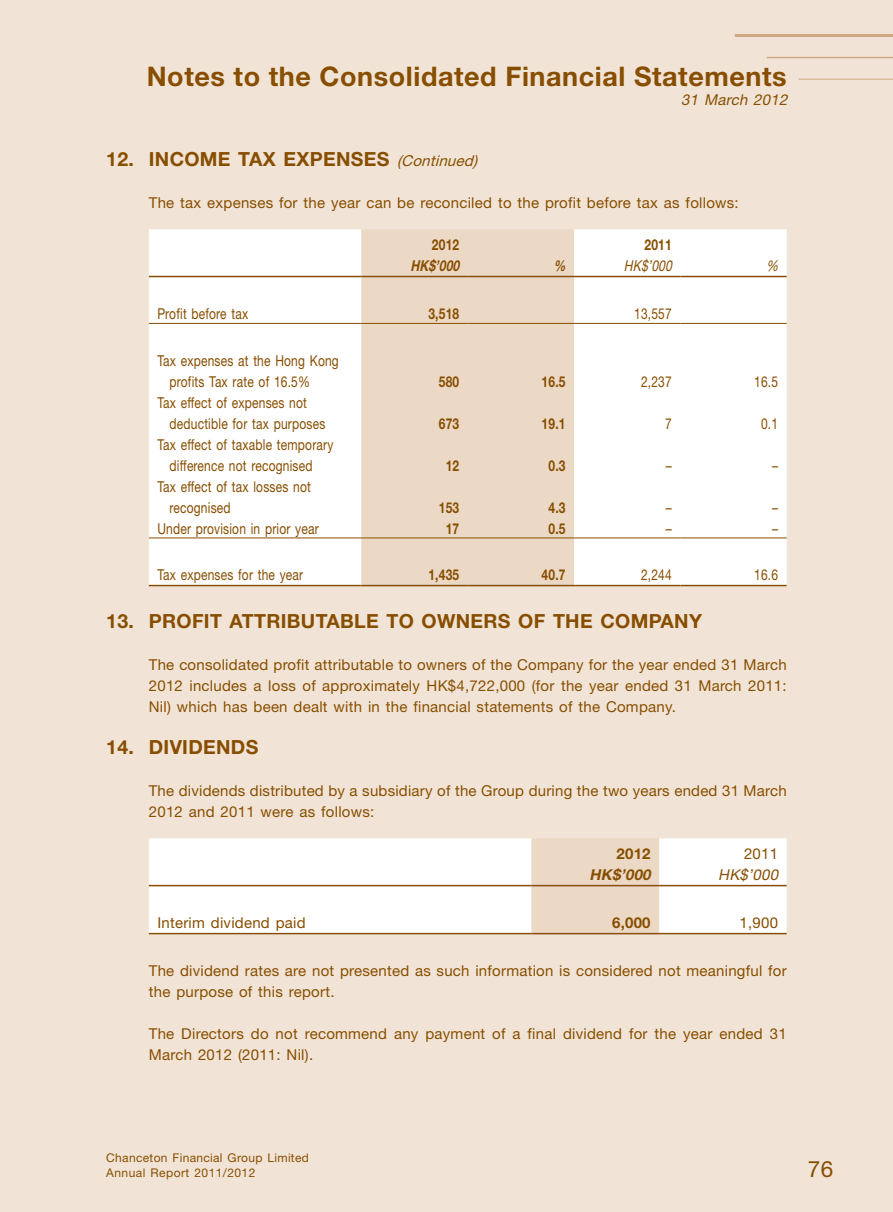
<style>
.page{position:relative;width:893px;height:1212px;background:#f1e4d6}
.page>*{position:absolute;margin:0;border:0;box-sizing:border-box;transform-origin:0 0}
.t1{font:700 27px "Helvetica Neue LT Std";letter-spacing:.02em;color:#884e00}
.t2{font:22.5px "Helvetica Neue LT Std";color:#884e00}
.t3{font:700 19.5px "Helvetica Neue LT Std";letter-spacing:.015em;color:#884e00}
.t4{font:15px/21px "Helvetica Neue LT Std";letter-spacing:.015em;color:#884e00}
.t5{font:15px/21px "Helvetica Neue LT Std";letter-spacing:.015em;color:#884e00;scale:.8 1}
.t6{font:700 15px "Helvetica Neue LT Std";letter-spacing:.015em;color:#884e00;scale:.8 1}
.t7{font:italic 15px "Helvetica Neue LT Std";color:#884e00}
.t8{font:700 15px "Helvetica Neue LT Std";letter-spacing:.015em;color:#884e00}
.t9{font:italic 700 15px "Helvetica Neue LT Std";color:#884e00;scale:.8 1}
.t10{font:italic 15px "Helvetica Neue LT Std";color:#884e00;scale:.8 1}
.t11{font:italic 700 15px "Helvetica Neue LT Std";color:#884e00}
.t12{font:12px/15px "Helvetica Neue LT Std";letter-spacing:.025em;color:#884e00}
.s1{font-weight:400;font-style:italic;font-size:15px}
</style>
<div class="page">
<hr style="left:735px;top:34px;width:158px;height:3px;background:#cea982">
<hr style="left:767px;top:57px;width:126px;height:1px;background:#cea982">
<hr style="left:799px;top:79px;width:94px;height:1px;background:#cea982">
<div style="left:149px;top:229px;width:638px;height:355px;background:#fff"></div>
<div style="left:361px;top:229px;width:213px;height:356px;background:#ebd9c6"></div>
<hr style="left:149px;top:276px;width:212px;height:1px;background:#884e00">
<hr style="left:361px;top:276px;width:107px;height:1px;background:#884e00">
<hr style="left:468px;top:276px;width:106px;height:1px;background:#884e00">
<hr style="left:574px;top:276px;width:106px;height:1px;background:#884e00">
<hr style="left:680px;top:276px;width:107px;height:1px;background:#884e00">
<hr style="left:149px;top:323px;width:212px;height:1px;background:#884e00">
<hr style="left:361px;top:323px;width:107px;height:1px;background:#884e00">
<hr style="left:468px;top:323px;width:106px;height:1px;background:#884e00">
<hr style="left:574px;top:323px;width:106px;height:1px;background:#884e00">
<hr style="left:680px;top:323px;width:107px;height:1px;background:#884e00">
<hr style="left:149px;top:537px;width:212px;height:1px;background:#884e00">
<hr style="left:361px;top:537px;width:107px;height:1px;background:#884e00">
<hr style="left:468px;top:537px;width:106px;height:1px;background:#884e00">
<hr style="left:574px;top:537px;width:106px;height:1px;background:#884e00">
<hr style="left:680px;top:537px;width:107px;height:1px;background:#884e00">
<hr style="left:149px;top:585px;width:212px;height:1px;background:#884e00">
<hr style="left:361px;top:585px;width:107px;height:1px;background:#884e00">
<hr style="left:468px;top:585px;width:106px;height:1px;background:#884e00">
<hr style="left:574px;top:585px;width:106px;height:1px;background:#884e00">
<hr style="left:680px;top:585px;width:107px;height:1px;background:#884e00">
<div style="left:149px;top:838px;width:638px;height:94px;background:#fff"></div>
<div style="left:531px;top:838px;width:128px;height:95px;background:#ebd9c6"></div>
<hr style="left:149px;top:885px;width:382px;height:1px;background:#884e00">
<hr style="left:531px;top:885px;width:128px;height:1px;background:#884e00">
<hr style="left:659px;top:885px;width:128px;height:1px;background:#884e00">
<hr style="left:149px;top:933px;width:382px;height:1px;background:#884e00">
<hr style="left:531px;top:933px;width:128px;height:1px;background:#884e00">
<hr style="left:659px;top:933px;width:128px;height:1px;background:#884e00">
<h1 class="t1" style="left:147px;top:67px;width:641px">Notes to the Consolidated Financial Statements</h1>
<p class="t7" style="left:681px;top:94px;width:110px">31 March 2012</p>
<h3 class="t3" style="left:106px;top:152px;width:372px">12. INCOME TAX EXPENSES <span class="s1">(Continued)</span></h3>
<p class="t4" style="left:149px;top:194px;width:591px">The tax expenses for the year can be reconciled to the profit before tax as follows:</p>
<p class="t6" style="left:432px;top:240px;width:36px">2012</p>
<p class="t6" style="left:645px;top:240px;width:36px">2011</p>
<p class="t9" style="left:410px;top:261px;width:66px">HK$ ’000</p>
<p class="t9" style="left:554px;top:261px;width:20px">%</p>
<p class="t10" style="left:624px;top:261px;width:65px">HK$ ’000</p>
<p class="t10" style="left:766px;top:261px;width:20px">%</p>
<p class="t5" style="left:157px;top:305px;width:115px">Profit before tax</p>
<p class="t6" style="left:428px;top:309px;width:40px">3,518</p>
<p class="t5" style="left:634px;top:305px;width:49px">13,557</p>
<p class="t5" style="left:170px;top:352px;width:213px;text-indent:-12px">Tax expenses at the Hong Kong profits Tax rate of 16.5%</p>
<p class="t6" style="left:439px;top:376px;width:27px">580</p>
<p class="t6" style="left:542px;top:376px;width:31px">16.5</p>
<p class="t5" style="left:641px;top:373px;width:40px">2,237</p>
<p class="t5" style="left:754px;top:373px;width:31px">16.5</p>
<p class="t5" style="left:170px;top:394px;width:196px;text-indent:-12px">Tax effect of expenses not deductible for tax purposes</p>
<p class="t5" style="left:157px;top:436px;width:222px;text-align:center">Tax effect of taxable temporary difference not recognised</p>
<p class="t5" style="left:170px;top:478px;width:178px;text-indent:-12px">Tax effect of tax losses not recognised</p>
<p class="t6" style="left:439px;top:418px;width:27px">673</p>
<p class="t6" style="left:542px;top:418px;width:31px">19.1</p>
<p class="t5" style="left:665px;top:415px;width:10px">7</p>
<p class="t5" style="left:761px;top:415px;width:23px">0.1</p>
<p class="t6" style="left:446px;top:460px;width:18px">12</p>
<p class="t6" style="left:548px;top:460px;width:23px">0.3</p>
<p class="t5" style="left:666px;top:457px;width:9px">–</p>
<p class="t5" style="left:772px;top:457px;width:9px">–</p>
<p class="t6" style="left:439px;top:502px;width:27px">153</p>
<p class="t6" style="left:548px;top:502px;width:23px">4.3</p>
<p class="t5" style="left:666px;top:499px;width:9px">–</p>
<p class="t5" style="left:772px;top:499px;width:9px">–</p>
<p class="t5" style="left:157px;top:520px;width:203px">Under provision in prior year</p>
<p class="t6" style="left:446px;top:523px;width:18px">17</p>
<p class="t6" style="left:548px;top:523px;width:23px">0.5</p>
<p class="t5" style="left:666px;top:520px;width:9px">–</p>
<p class="t5" style="left:772px;top:520px;width:9px">–</p>
<p class="t5" style="left:157px;top:566px;width:184px">Tax expenses for the year</p>
<p class="t6" style="left:428px;top:570px;width:40px">1,435</p>
<p class="t6" style="left:542px;top:570px;width:31px">40.7</p>
<p class="t5" style="left:641px;top:566px;width:40px">2,244</p>
<p class="t5" style="left:754px;top:566px;width:31px">16.6</p>
<h3 class="t3" style="left:106px;top:614px;width:597px">13. PROFIT ATTRIBUTABLE TO OWNERS OF THE COMPANY</h3>
<p class="t4" style="left:149px;top:656px;width:639px;text-align:justify">The consolidated profit attributable to owners of the Company for the year ended 31 March 2012 includes a loss of approximately HK$4,722,000 (for the year ended 31 March 2011:<br>Nil) which has been dealt with in the financial statements of the Company.</p>
<h3 class="t3" style="left:106px;top:740px;width:154px">14. DIVIDENDS</h3>
<p class="t4" style="left:149px;top:782px;width:639px">The dividends distributed by a subsidiary of the Group during the two years ended 31 March<br>2012 and 2011 were as follows:</p>
<p class="t8" style="left:616px;top:849px;width:36px">2012</p>
<p class="t4" style="left:744px;top:845px;width:36px">2011</p>
<p class="t11" style="left:590px;top:870px;width:65px">HK$ ’000</p>
<p class="t7" style="left:718px;top:870px;width:64px">HK$’000</p>
<p class="t4" style="left:157px;top:914px;width:150px">Interim dividend paid</p>
<p class="t8" style="left:612px;top:918px;width:40px">6,000</p>
<p class="t4" style="left:740px;top:914px;width:40px">1,900</p>
<p class="t4" style="left:149px;top:962px;width:639px">The dividend rates are not presented as such information is considered not meaningful for the purpose of this report.</p>
<p class="t4" style="left:149px;top:1025px;width:639px">The Directors do not recommend any payment of a final dividend for the year ended 31<br>March 2012 (2011: Nil).</p>
<p class="t12" style="left:106px;top:1152px;width:204px">Chanceton Financial Group Limited<br>Annual Report 2011/2012</p>
<h2 class="t2" style="left:808px;top:1161px;width:27px">76</h2>
</div>
